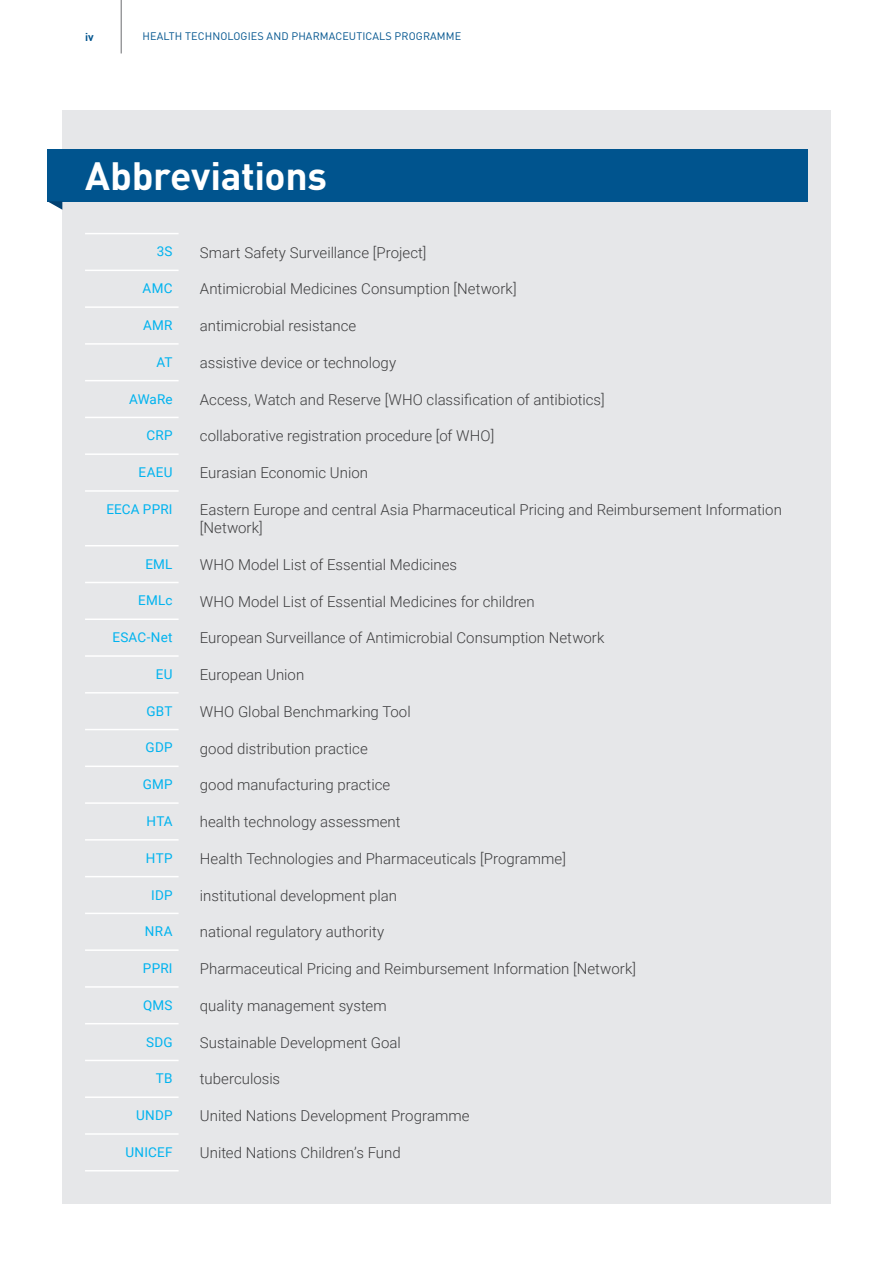
<style>
.page{position:relative;width:893px;height:1263px;background:#fff}
.page>*{position:absolute;margin:0;border:0;box-sizing:border-box;transform-origin:0 0}
.Title_1{font:700 39px "DIN Pro";letter-spacing:-.01em;color:#fff}
.BODY_TEXT{font:300 15px "Roboto";color:#3e3e3f}
.TB_Tx{font:300 15px/18px "Roboto";color:#3e3e3f}
.Box_text{font:13.5px "Roboto";letter-spacing:.015em;color:#00b3ef}
.Blue_Tx{font:13.5px "Roboto";letter-spacing:.01em;color:#00b3ef}
.t1{font:700 11.25px "DIN Pro";color:#00548e}
.t2{font:10.8px "DIN Pro";letter-spacing:.01em;color:#00548e}
</style>
<div class="page">
<hr style="left:121px;top:0;width:1px;height:53px;background:#6c6d70">
<div style="left:62px;top:111px;width:769px;height:1093px;background:#e6e7e9"></div>
<div style="left:47px;top:149px;width:761px;height:52px;background:#00548e"></div>
<svg style="left:47px;top:201px;width:15px;height:9px"></svg>
<hr style="left:85px;top:233px;width:94px;height:1px;background:#fff">
<hr style="left:85px;top:270px;width:94px;height:1px;background:#fff">
<hr style="left:85px;top:306px;width:94px;height:2px;background:#fff">
<hr style="left:85px;top:343px;width:94px;height:2px;background:#fff">
<hr style="left:85px;top:380px;width:94px;height:1px;background:#fff">
<hr style="left:85px;top:417px;width:94px;height:1px;background:#fff">
<hr style="left:85px;top:453px;width:94px;height:2px;background:#fff">
<hr style="left:85px;top:490px;width:94px;height:2px;background:#fff">
<hr style="left:85px;top:545px;width:94px;height:1px;background:#fff">
<hr style="left:85px;top:582px;width:94px;height:1px;background:#fff">
<hr style="left:85px;top:618px;width:94px;height:2px;background:#fff">
<hr style="left:85px;top:655px;width:94px;height:2px;background:#fff">
<hr style="left:85px;top:692px;width:94px;height:1px;background:#fff">
<hr style="left:85px;top:729px;width:94px;height:1px;background:#fff">
<hr style="left:85px;top:765px;width:94px;height:2px;background:#fff">
<hr style="left:85px;top:802px;width:94px;height:2px;background:#fff">
<hr style="left:85px;top:839px;width:94px;height:2px;background:#fff">
<hr style="left:85px;top:876px;width:94px;height:1px;background:#fff">
<hr style="left:85px;top:913px;width:94px;height:1px;background:#fff">
<hr style="left:85px;top:949px;width:94px;height:2px;background:#fff">
<hr style="left:85px;top:986px;width:94px;height:2px;background:#fff">
<hr style="left:85px;top:1023px;width:94px;height:1px;background:#fff">
<hr style="left:85px;top:1060px;width:94px;height:1px;background:#fff">
<hr style="left:85px;top:1096px;width:94px;height:2px;background:#fff">
<hr style="left:85px;top:1133px;width:94px;height:2px;background:#fff">
<hr style="left:85px;top:1170px;width:94px;height:1px;background:#fff">
<p class="t1" style="left:85px;top:27px;width:10px">iv</p>
<p class="t2" style="left:142px;top:29px;width:320px">HEALTH TECHNOLOGIES AND PHARMACEUTICALS PROGRAMME</p>
<p class="Title_1" style="left:85px;top:143px;width:244px">Abbreviations</p>
<p class="Box_text" style="left:157px;top:242px;width:17px">3S</p>
<p class="BODY_TEXT" style="left:200px;top:242px;width:228px">Smart Safety Surveillance [Project]</p>
<p class="Box_text" style="left:143px;top:279px;width:31px">AMC</p>
<p class="BODY_TEXT" style="left:200px;top:278px;width:318px">Antimicrobial Medicines Consumption [Network]</p>
<p class="Box_text" style="left:143px;top:316px;width:31px">AMR</p>
<p class="BODY_TEXT" style="left:200px;top:315px;width:158px">antimicrobial resistance</p>
<p class="Box_text" style="left:156px;top:352px;width:18px">AT</p>
<p class="BODY_TEXT" style="left:200px;top:352px;width:198px">assistive device or technology</p>
<p class="Box_text" style="left:129px;top:389px;width:45px">AWaRe</p>
<p class="BODY_TEXT" style="left:200px;top:389px;width:406px">Access, Watch and Reserve [WHO classification of antibiotics]</p>
<p class="Box_text" style="left:146px;top:426px;width:28px">CRP</p>
<p class="BODY_TEXT" style="left:200px;top:426px;width:296px">collaborative registration procedure [of WHO]</p>
<p class="Box_text" style="left:138px;top:463px;width:36px">EAEU</p>
<p class="BODY_TEXT" style="left:200px;top:462px;width:170px">Eurasian Economic Union</p>
<p class="Blue_Tx" style="left:106px;top:500px;width:68px">EECA PPRI</p>
<p class="TB_Tx" style="left:200px;top:500px;width:584px">Eastern Europe and central Asia Pharmaceutical Pricing and Reimbursement Information [Network]</p>
<p class="Box_text" style="left:145px;top:554px;width:29px">EML</p>
<p class="BODY_TEXT" style="left:200px;top:554px;width:259px">WHO Model List of Essential Medicines</p>
<p class="Box_text" style="left:138px;top:591px;width:36px">EMLc</p>
<p class="BODY_TEXT" style="left:200px;top:591px;width:336px">WHO Model List of Essential Medicines for children</p>
<p class="Box_text" style="left:112px;top:628px;width:62px">ESAC-Net</p>
<p class="BODY_TEXT" style="left:200px;top:627px;width:406px">European Surveillance of Antimicrobial Consumption Network</p>
<p class="Box_text" style="left:156px;top:665px;width:18px">EU</p>
<p class="BODY_TEXT" style="left:200px;top:664px;width:106px">European Union</p>
<p class="Box_text" style="left:147px;top:701px;width:28px">GBT</p>
<p class="BODY_TEXT" style="left:200px;top:701px;width:212px">WHO Global Benchmarking Tool</p>
<p class="Box_text" style="left:146px;top:738px;width:28px">GDP</p>
<p class="BODY_TEXT" style="left:200px;top:738px;width:169px">good distribution practice</p>
<p class="Box_text" style="left:143px;top:775px;width:31px">GMP</p>
<p class="BODY_TEXT" style="left:200px;top:774px;width:192px">good manufacturing practice</p>
<p class="Box_text" style="left:147px;top:812px;width:27px">HTA</p>
<p class="BODY_TEXT" style="left:200px;top:811px;width:202px">health technology assessment</p>
<p class="Box_text" style="left:146px;top:848px;width:28px">HTP</p>
<p class="BODY_TEXT" style="left:200px;top:848px;width:368px">Health Technologies and Pharmaceuticals [Programme]</p>
<p class="Box_text" style="left:151px;top:885px;width:23px">IDP</p>
<p class="BODY_TEXT" style="left:200px;top:885px;width:199px">institutional development plan</p>
<p class="Box_text" style="left:145px;top:922px;width:29px">NRA</p>
<p class="BODY_TEXT" style="left:200px;top:921px;width:186px">national regulatory authority</p>
<p class="Box_text" style="left:143px;top:959px;width:31px">PPRI</p>
<p class="BODY_TEXT" style="left:200px;top:958px;width:438px">Pharmaceutical Pricing and Reimbursement Information [Network]</p>
<p class="Box_text" style="left:143px;top:995px;width:31px">QMS</p>
<p class="BODY_TEXT" style="left:200px;top:995px;width:188px">quality management system</p>
<p class="Box_text" style="left:146px;top:1032px;width:28px">SDG</p>
<p class="BODY_TEXT" style="left:200px;top:1032px;width:203px">Sustainable Development Goal</p>
<p class="Box_text" style="left:156px;top:1069px;width:18px">TB</p>
<p class="BODY_TEXT" style="left:200px;top:1068px;width:82px">tuberculosis</p>
<p class="Box_text" style="left:136px;top:1106px;width:38px">UNDP</p>
<p class="BODY_TEXT" style="left:200px;top:1105px;width:271px">United Nations Development Programme</p>
<p class="Box_text" style="left:126px;top:1142px;width:49px">UNICEF</p>
<p class="BODY_TEXT" style="left:200px;top:1142px;width:202px">United Nations Children’s Fund</p>
</div>
